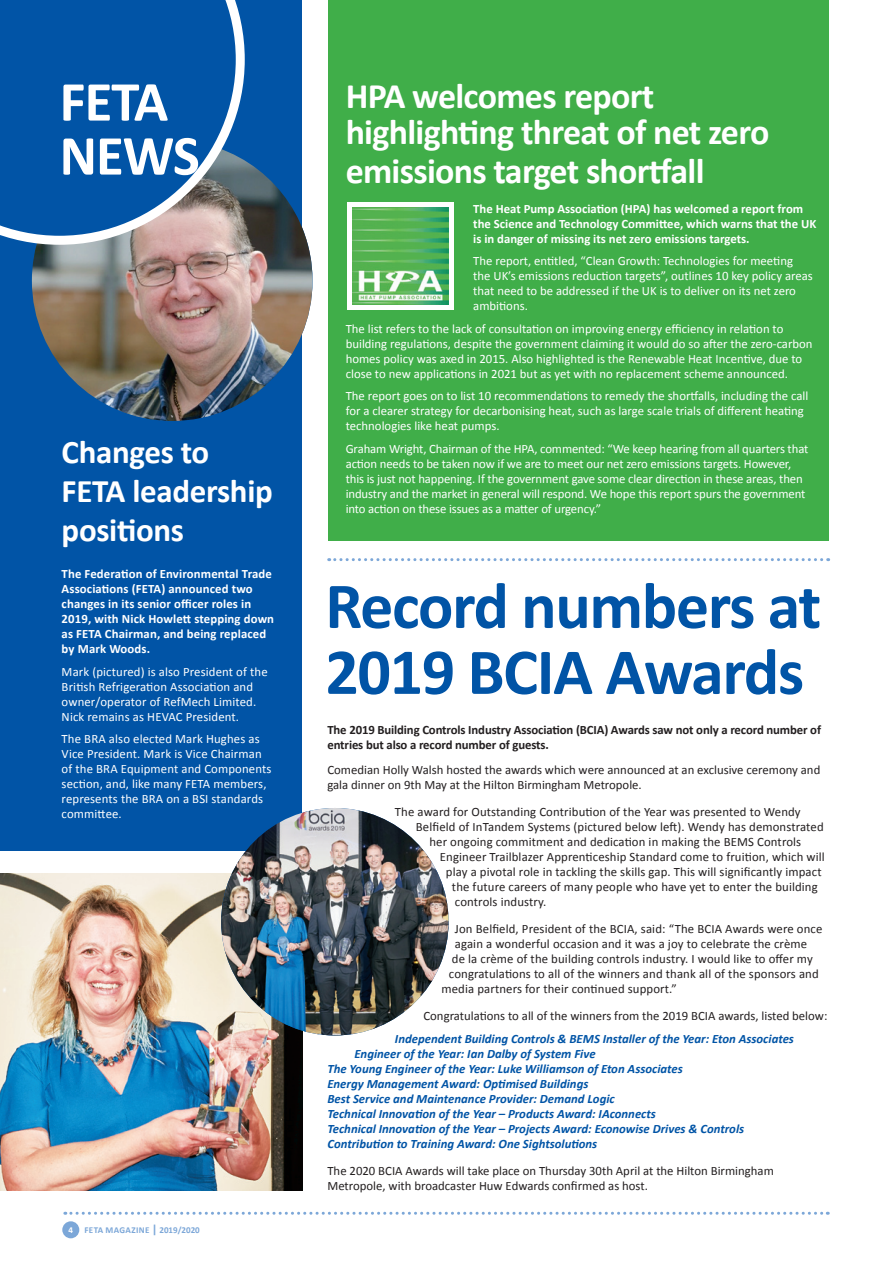
<style>
.page{position:relative;width:893px;height:1263px;background:#fff}
.page>*{position:absolute;margin:0;border:0;box-sizing:border-box;transform-origin:0 0}
.t1{font:700 66px/66px "Calibri";letter-spacing:-.02em;color:#0154a6}
.t2{font:700 57px/54px "Calibri";letter-spacing:-.02em;color:#fff}
.t3{font:700 36px/37.5px "Calibri";letter-spacing:-.02em;color:#fff}
.t4{font:700 33px/39px "Calibri";letter-spacing:-.01em;color:#fff}
.t5{font:12.75px/15px "Calibri";color:#fff}
.t6{font:12.75px/15px "Calibri";letter-spacing:.01em;color:#231f20}
.t7{font:italic 700 12.75px "Calibri";color:#0154a6}
.t8{font:700 12.75px/15px "Calibri";color:#fff}
.t9{font:700 12.75px/15px "Calibri";letter-spacing:-.01em;color:#231f20}
.t10{font:700 9px "Calibri";letter-spacing:.035em;color:#7ca7d8}
.t11{font:700 9px "Calibri";color:#fff}
.s1{font-size:12px}
</style>
<div class="page">
<div style="left:328px;top:0;width:501px;height:540px;background:#40ae49"></div>
<div style="left:0;top:0;width:302px;height:850px;background:#0154a6"></div>
<svg style="left:65px;top:1212px;width:763px;height:3px"></svg>
<div style="left:62px;top:1221px;width:17px;height:17px;background:#7ca7d8;border-radius:50%"></div>
<div style="left:347px;top:203px;width:107px;height:107px;background:#fff"></div>
<img style="left:352px;top:208px;width:97px;height:97px">
<svg style="left:329px;top:558px;width:500px;height:3px"></svg>
<img style="left:0;top:874px;width:303px;height:317px">
<img style="left:32px;top:161px;width:281px;height:260px">
<svg style="left:0;top:0;width:245px;height:245px"></svg>
<img style="left:221px;top:808px;width:228px;height:227px;border-radius:114px">
<h2 class="t2" style="left:60px;top:72px;width:142px">FETA<br>NEWS</h2>
<h3 class="t4" style="left:62px;top:431px;width:213px">Changes to<br>FETA leadership positions</h3>
<p class="t8" style="left:62px;top:566px;width:214px">The Federation of Environmental Trade Associations (FETA) announced two changes in its senior officer roles in 2019, with Nick Howlett stepping down as FETA Chairman, and being replaced by Mark Woods.</p>
<p class="t5" style="left:62px;top:663px;width:208px">Mark (pictured) is also President of the British Refrigeration Association and owner/operator of RefMech Limited.<br>Nick remains as HEVAC President.</p>
<p class="t5" style="left:62px;top:731px;width:211px">The BRA also elected Mark Hughes as<br>Vice President. Mark is Vice Chairman of the BRA Equipment and Components section, and, like many FETA members, represents the BRA on a BSI standards committee.</p>
<p class="t11" style="left:68px;top:1224px;width:6px">4</p>
<p class="t10" style="left:84px;top:1225px;width:117px">FETA MAGAZINE <span class="s1">|</span> 2019/2020</p>
<h3 class="t3" style="left:346px;top:75px;width:425px">HPA welcomes report highlighting threat of net zero emissions target shortfall</h3>
<p class="t8" style="left:473px;top:200px;width:345px">The Heat Pump Association (HPA) has welcomed a report from the Science and Technology Committee, which warns that the UK is in danger of missing its net zero emissions targets.</p>
<p class="t5" style="left:473px;top:253px;width:341px">The report, entitled, “Clean Growth: Technologies for meeting the UK’s emissions reduction targets”, outlines 10 key policy areas that need to be addressed if the UK is to deliver on its net zero ambitions.</p>
<p class="t5" style="left:346px;top:320px;width:468px">The list refers to the lack of consultation on improving energy efficiency in relation to building regulations, despite the government claiming it would do so after the zero-carbon homes policy was axed in 2015. Also highlighted is the Renewable Heat Incentive, due to close to new applications in 2021 but as yet with no replacement scheme announced.</p>
<p class="t5" style="left:346px;top:388px;width:464px">The report goes on to list 10 recommendations to remedy the shortfalls, including the call for a clearer strategy for decarbonising heat, such as large scale trials of different heating technologies like heat pumps.</p>
<p class="t5" style="left:346px;top:440px;width:464px">Graham Wright, Chairman of the HPA, commented: “We keep hearing from all quarters that action needs to be taken now if we are to meet our net zero emissions targets. However, this is just not happening. If the government gave some clear direction in these areas, then industry and the market in general will respond. We hope this report spurs the government into action on these issues as a matter of urgency.”</p>
<h1 class="t1" style="left:325px;top:570px;width:497px">Record numbers at<br>2019 BCIA Awards</h1>
<p class="t9" style="left:327px;top:721px;width:495px">The 2019 Building Controls Industry Association (BCIA) Awards saw not only a record number of entries but also a record number of guests.</p>
<p class="t6" style="left:327px;top:762px;width:494px">Comedian Holly Walsh hosted the awards which were announced at an exclusive ceremony and gala dinner on 9th May at the Hilton Birmingham Metropole.</p>
<p class="t6" style="left:395px;top:804px;width:407px">The award for Outstanding Contribution of the Year was presented to Wendy</p>
<p class="t6" style="left:416px;top:819px;width:409px">Belfield of InTandem Systems (pictured below left). Wendy has demonstrated</p>
<p class="t6" style="left:429px;top:834px;width:373px">her ongoing commitment and dedication in making the BEMS Controls</p>
<p class="t6" style="left:440px;top:849px;width:386px">Engineer Trailblazer Apprenticeship Standard come to fruition, which will</p>
<p class="t6" style="left:446px;top:864px;width:377px">play a pivotal role in tackling the skills gap. This will significantly impact</p>
<p class="t6" style="left:452px;top:879px;width:367px">the future careers of many people who have yet to enter the building</p>
<p class="t6" style="left:455px;top:894px;width:93px">controls industry.</p>
<p class="t6" style="left:455px;top:921px;width:369px">Jon Belfield, President of the BCIA, said: “The BCIA Awards were once</p>
<p class="t6" style="left:455px;top:936px;width:354px">again a wonderful occasion and it was a joy to celebrate the crème</p>
<p class="t6" style="left:452px;top:951px;width:362px">de la crème of the building controls industry. I would like to offer my</p>
<p class="t6" style="left:449px;top:966px;width:371px">congratulations to all of the winners and thank all of the sponsors and</p>
<p class="t6" style="left:441px;top:981px;width:237px">media partners for their continued support.”</p>
<p class="t6" style="left:423px;top:1008px;width:405px">Congratulations to all of the winners from the 2019 BCIA awards, listed below:</p>
<p class="t7" style="left:395px;top:1031px;width:401px">Independent Building Controls &amp; BEMS Installer of the Year: Eton Associates</p>
<p class="t7" style="left:354px;top:1046px;width:243px">Engineer of the Year: Ian Dalby of System Five</p>
<p class="t7" style="left:327px;top:1061px;width:357px">The Young Engineer of the Year: Luke Williamson of Eton Associates</p>
<p class="t7" style="left:327px;top:1076px;width:262px">Energy Management Award: Optimised Buildings</p>
<p class="t7" style="left:327px;top:1091px;width:289px">Best Service and Maintenance Provider: Demand Logic</p>
<p class="t7" style="left:327px;top:1106px;width:330px">Technical Innovation of the Year – Products Award: IAconnects</p>
<p class="t7" style="left:327px;top:1121px;width:418px">Technical Innovation of the Year – Projects Award: Econowise Drives &amp; Controls</p>
<p class="t7" style="left:327px;top:1136px;width:271px">Contribution to Training Award: One Sightsolutions</p>
<p class="t6" style="left:327px;top:1162px;width:448px">The 2020 BCIA Awards will take place on Thursday 30th April at the Hilton Birmingham<br>Metropole, with broadcaster Huw Edwards confirmed as host.</p>
</div>
